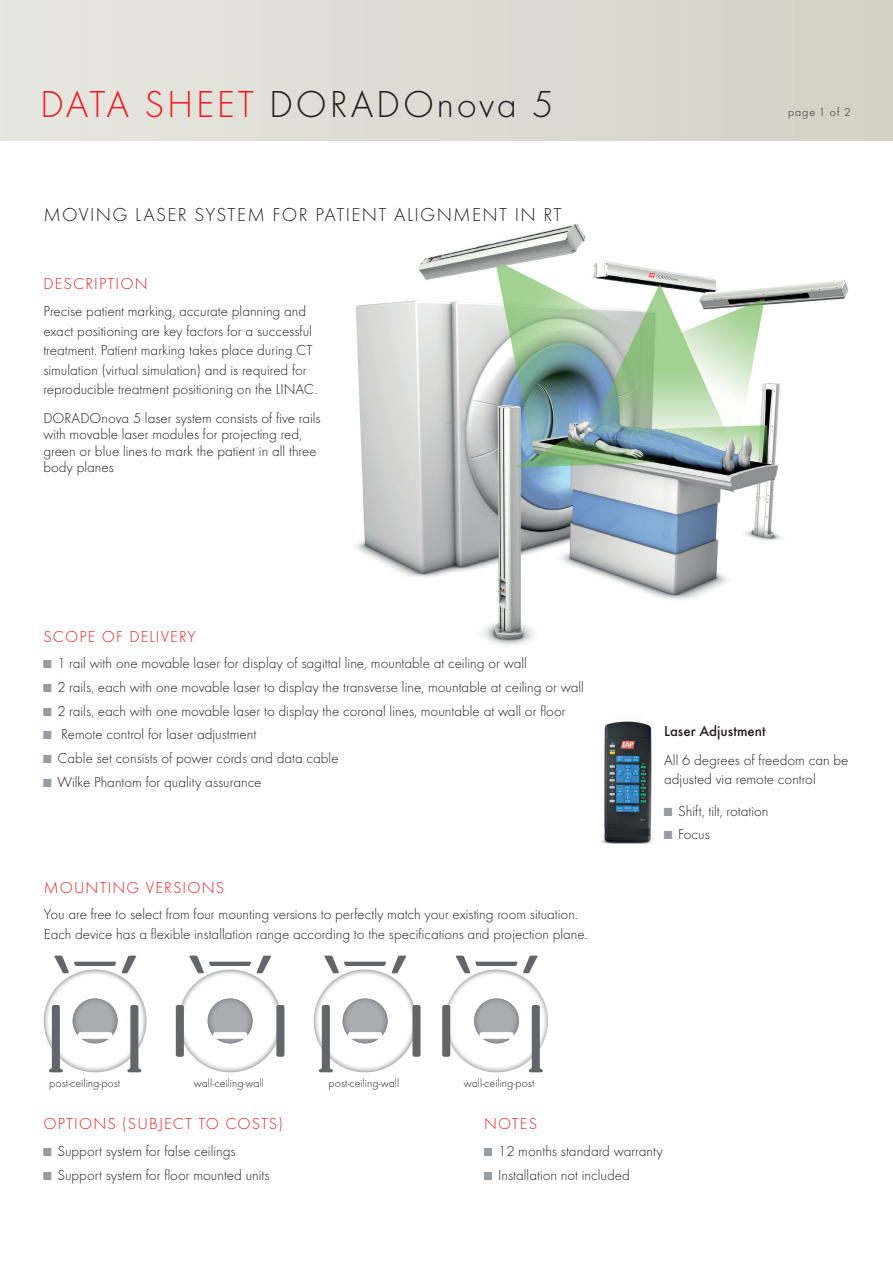
<style>
.page{position:relative;width:893px;height:1263px;background:#fff}
.page>*{position:absolute;margin:0;border:0;box-sizing:border-box;transform-origin:0 0}
.t1{font:300 39px "Futura";letter-spacing:.07em;color:#231f20}
.t2{font:300 19.5px "Futura";letter-spacing:.07em;color:#231f20}
.t3{font:300 16.5px "Futura";letter-spacing:.07em;color:#ee1d23}
.t4{font:300 15px/19.5px "Futura";color:#231f20}
.t5{font:500 15px "Futura";color:#231f20}
.t6{font:300 12px "Futura";color:#231f20}
.s1{color:#ee1d23}
.s2{font-family:"Futura T Boo";font-weight:400;font-size:12px;color:#979ca1}
</style>
<div class="page">
<div style="left:0;top:0;width:893px;height:140px;background:linear-gradient(to right,#e7e6e1,#d2d2c7)"></div>
<img style="left:44px;top:972px;width:103px;height:100px">
<img style="left:73px;top:998px;width:45px;height:45px;border-radius:22px">
<div style="left:78px;top:1032px;width:34px;height:7px;background:#fff;border-radius:2px"></div>
<svg style="left:49px;top:1005px;width:14px;height:67px"></svg>
<svg style="left:127px;top:1005px;width:14px;height:67px"></svg>
<img style="left:181px;top:972px;width:98px;height:100px">
<img style="left:208px;top:998px;width:45px;height:45px;border-radius:22px">
<div style="left:213px;top:1032px;width:34px;height:7px;background:#fff;border-radius:2px"></div>
<div style="left:176px;top:1005px;width:8px;height:52px;background:#636569;border-radius:2px"></div>
<div style="left:276px;top:1005px;width:8px;height:52px;background:#636569;border-radius:2px"></div>
<img style="left:314px;top:972px;width:100px;height:100px">
<img style="left:343px;top:998px;width:45px;height:45px;border-radius:22px">
<div style="left:348px;top:1032px;width:34px;height:7px;background:#fff;border-radius:2px"></div>
<svg style="left:319px;top:1005px;width:14px;height:67px"></svg>
<div style="left:412px;top:1005px;width:9px;height:52px;background:#636569;border-radius:2px"></div>
<img style="left:447px;top:973px;width:101px;height:99px">
<img style="left:474px;top:998px;width:45px;height:45px;border-radius:22px">
<div style="left:479px;top:1032px;width:35px;height:7px;background:#fff;border-radius:2px"></div>
<div style="left:442px;top:1005px;width:8px;height:52px;background:#636569;border-radius:2px"></div>
<svg style="left:529px;top:1005px;width:14px;height:67px"></svg>
<svg style="left:122px;top:955px;width:14px;height:18px"></svg>
<svg style="left:54px;top:955px;width:62px;height:18px"></svg>
<svg style="left:257px;top:955px;width:14px;height:18px"></svg>
<svg style="left:189px;top:955px;width:62px;height:18px"></svg>
<svg style="left:392px;top:955px;width:14px;height:18px"></svg>
<svg style="left:324px;top:955px;width:62px;height:18px"></svg>
<svg style="left:456px;top:955px;width:82px;height:18px"></svg>
<img style="left:356px;top:224px;width:493px;height:421px">
<img style="left:601px;top:721px;width:52px;height:123px">
<h1 class="t1" style="left:40px;top:82px;width:515px"><span class="s1">DATA SHEET</span> DORADOnova 5</h1>
<h2 class="t2" style="left:43px;top:203px;width:520px">MOVING LASER SYSTEM FOR PATIENT ALIGNMENT IN RT</h2>
<p class="t3" style="left:43px;top:274px;width:106px">DESCRIPTION</p>
<p class="t4" style="left:43px;top:302px;width:275px">Precise patient marking, accurate planning and exact positioning are key factors for a successful treatment. Patient marking takes place during CT simulation (virtual simulation) and is required for reproducible treatment positioning on the LINAC.</p>
<p class="t4" style="left:43px;top:410px;width:279px;line-height:16.5px">DORADOnova 5 laser system consists of five rails with movable laser modules for projecting red, green or blue lines to mark the patient in all three body planes</p>
<p class="t3" style="left:43px;top:627px;width:154px">SCOPE OF DELIVERY</p>
<p class="t4" style="left:43px;top:653px;width:485px"><span class="s2">■</span> 1 rail with one movable laser for display of sagittal line, mountable at ceiling or wall</p>
<p class="t4" style="left:43px;top:677px;width:542px"><span class="s2">■</span> 2 rails, each with one movable laser to display the transverse line, mountable at ceiling or wall</p>
<p class="t4" style="left:43px;top:701px;width:524px"><span class="s2">■</span> 2 rails, each with one movable laser to display the coronal lines, mountable at wall or floor</p>
<p class="t4" style="left:43px;top:725px;width:214px"><span class="s2">■</span> Remote control for laser adjustment</p>
<p class="t4" style="left:43px;top:749px;width:297px"><span class="s2">■</span> Cable set consists of power cords and data cable</p>
<p class="t4" style="left:43px;top:772px;width:220px"><span class="s2">■</span> Wilke Phantom for quality assurance</p>
<p class="t3" style="left:44px;top:878px;width:182px">MOUNTING VERSIONS</p>
<p class="t4" style="left:44px;top:904px;width:546px">You are free to select from four mounting versions to perfectly match your existing room situation.<br>Each device has a flexible installation range according to the specifications and projection plane.</p>
<p class="t6" style="left:49px;top:1076px;width:72px">post-ceiling-post</p>
<p class="t6" style="left:194px;top:1076px;width:72px">wall-ceiling-wall</p>
<p class="t6" style="left:329px;top:1076px;width:72px">post-ceiling-wall</p>
<p class="t6" style="left:464px;top:1076px;width:72px">wall-ceiling-post</p>
<p class="t3" style="left:43px;top:1114px;width:241px">OPTIONS (SUBJECT TO COSTS)</p>
<p class="t3" style="left:484px;top:1114px;width:55px">NOTES</p>
<p class="t6" style="left:788px;top:106px;width:64px">page 1 of 2</p>
<p class="t5" style="left:664px;top:722px;width:103px">Laser Adjustment</p>
<p class="t4" style="left:664px;top:750px;width:186px">All 6 degrees of freedom can be adjusted via remote control</p>
<p class="t4" style="left:664px;top:801px;width:106px"><span class="s2">■</span> Shift, tilt, rotation</p>
<p class="t4" style="left:664px;top:825px;width:47px"><span class="s2">■</span> Focus</p>
<p class="t4" style="left:43px;top:1141px;width:194px"><span class="s2">■</span> Support system for false ceilings</p>
<p class="t4" style="left:43px;top:1165px;width:228px"><span class="s2">■</span> Support system for floor mounted units</p>
<p class="t4" style="left:484px;top:1141px;width:180px"><span class="s2">■</span> 12 months standard warranty</p>
<p class="t4" style="left:484px;top:1165px;width:147px"><span class="s2">■</span> Installation not included</p>
</div>
